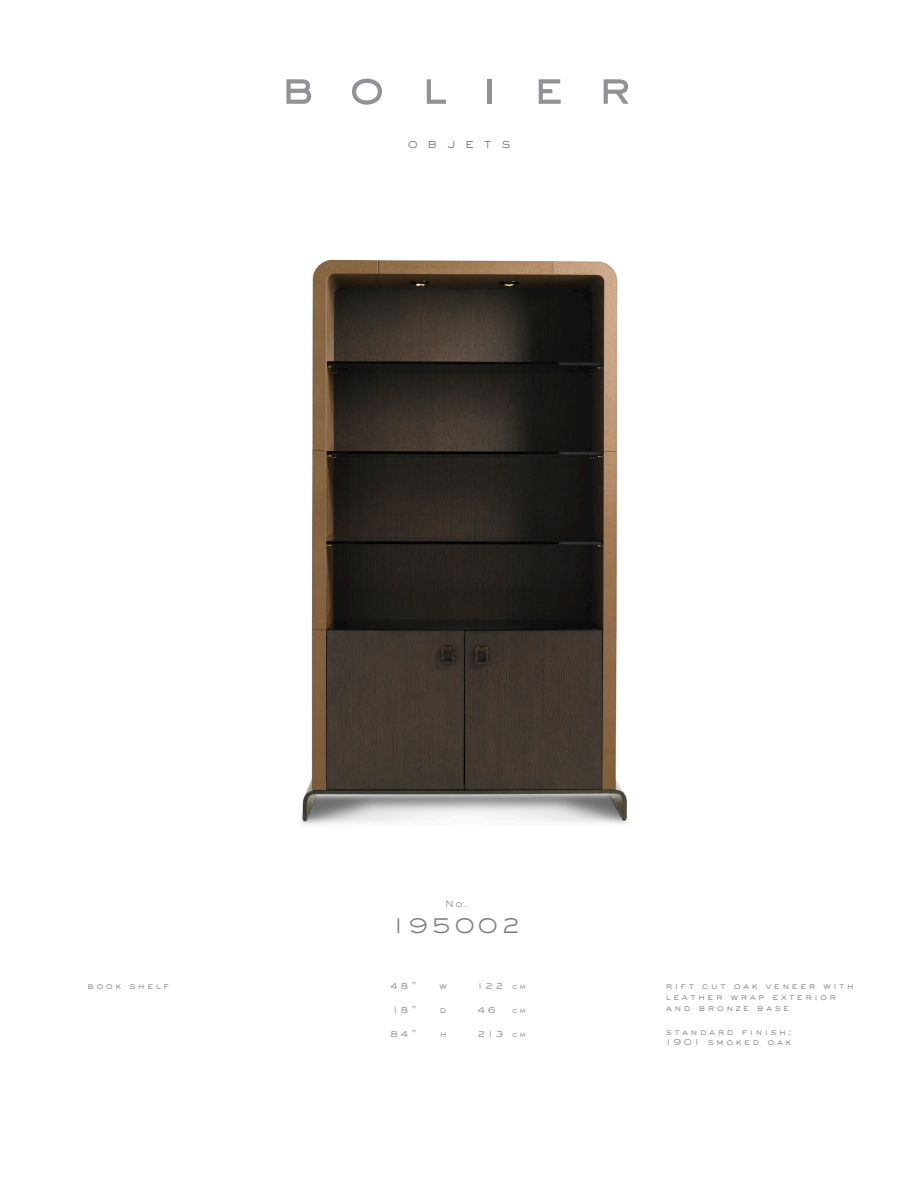
<style>
.page{position:relative;width:918px;height:1188px;background:#fff}
.page>*{position:absolute;margin:0;border:0;box-sizing:border-box;transform-origin:0 0}
.t1{font:300 22.5px "Sackers Gothic";letter-spacing:.14em;color:#7e8083}
.t2{font:300 13.5px "Sackers Gothic";letter-spacing:.7em;color:#7e8083}
.t3{font:300 9px/10.8px "Sackers Gothic";letter-spacing:.26em;color:#7e8083}
.t4{font:300 7.5px "Sackers Gothic";color:#7e8083}
.s1{font-size:7.5px}
</style>
<div class="page">
<svg style="left:286px;top:79px;width:25px;height:25px"></svg>
<svg style="left:352px;top:79px;width:30px;height:26px"></svg>
<svg style="left:427px;top:79px;width:19px;height:25px"></svg>
<hr style="left:487px;top:79px;width:4px;height:25px;background:#919295">
<svg style="left:539px;top:79px;width:22px;height:25px"></svg>
<svg style="left:604px;top:79px;width:25px;height:25px"></svg>
<img style="left:301px;top:259px;width:327px;height:566px">
<p class="t2" style="left:407px;top:134px;width:105px">objets</p>
<p class="t3" style="left:445px;top:898px;width:24px">No.</p>
<p class="t1" style="left:392px;top:910px;width:131px">195002</p>
<p class="t3" style="left:87px;top:980px;width:83px">book shelf</p>
<p class="t3" style="left:390px;top:980px;width:28px">48”</p>
<p class="t3" style="left:440px;top:980px;width:9px">w</p>
<p class="t3" style="left:478px;top:980px;width:50px">122 <span class="s1">cm</span></p>
<p class="t3" style="left:393px;top:1004px;width:26px">18”</p>
<p class="t3" style="left:440px;top:1004px;width:8px">d</p>
<p class="t3" style="left:478px;top:1004px;width:20px">4 6</p>
<p class="t4" style="left:512px;top:1005px;width:16px">c m</p>
<p class="t3" style="left:390px;top:1028px;width:28px">84”</p>
<p class="t3" style="left:440px;top:1028px;width:9px">h</p>
<p class="t3" style="left:478px;top:1028px;width:50px">213 <span class="s1">cm</span></p>
<p class="t3" style="left:666px;top:980px;width:189px">rift cut oak veneer with</p>
<p class="t3" style="left:666px;top:991px;width:172px">leather wrap exterior and bronze base</p>
<p class="t3" style="left:666px;top:1026px;width:127px">standard finish:<br>1901 smoked oak</p>
</div>
